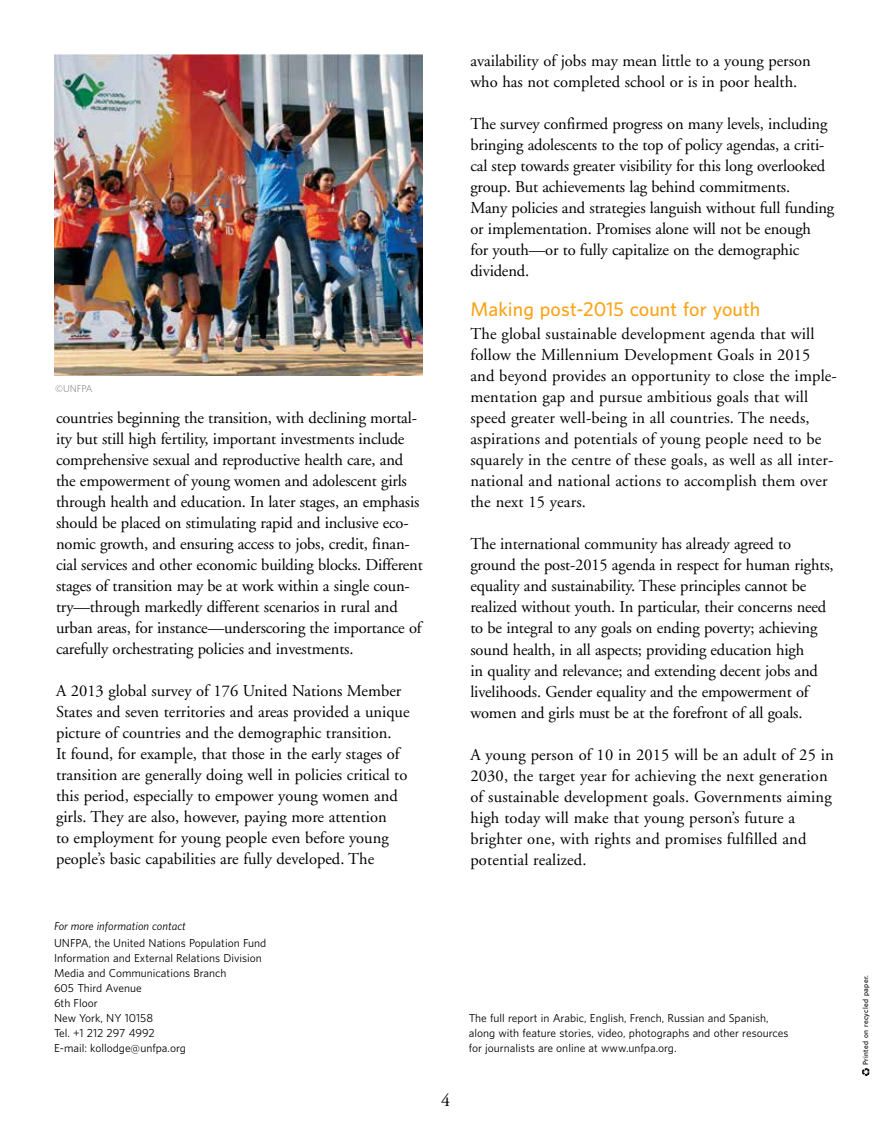
<style>
.page{position:relative;width:891px;height:1134px;background:#fff}
.page>*{position:absolute;margin:0;border:0;box-sizing:border-box;transform-origin:0 0}
.t1{font:600 18px "UNFPA";letter-spacing:.005em;color:#faa41a}
.t2{font:18px "Adobe Garamond";color:#000}
.t3{font:16.5px/21px "Adobe Garamond";letter-spacing:-.01em;color:#000}
.t4{font:16.5px/21px "Adobe Garamond";letter-spacing:.01em;color:#000}
.t5{font:10.5px/15px "UNFPA Text";color:#000}
.t6{font:italic 10.5px "UNFPA Text";letter-spacing:.005em;color:#000}
.t7{font:300 9px "UNFPA";color:#6d6e71}
.t8{font:600 6.75px "UNFPA";letter-spacing:.05em;color:#000}
</style>
<div class="page">
<svg style="left:862px;top:1068px;width:8px;height:8px"></svg>
<img style="left:55px;top:54px;width:367px;height:322px">
<p class="t7" style="left:55px;top:383px;width:39px">©UNFPA</p>
<p class="t3" style="left:56px;top:408px;width:368px">countries beginning the transition, with declining mortal&shy;ity but still high fertility, important investments include comprehensive sexual and reproductive health care, and the empowerment of young women and adolescent girls through health and education. In later stages, an emphasis should be placed on stimulating rapid and inclusive eco&shy;nomic growth, and ensuring access to jobs, credit, finan&shy;cial services and other economic building blocks. Different stages of transition may be at work within a single coun&shy;try—through markedly different scenarios in rural and urban areas, for instance—underscoring the importance of carefully orchestrating policies and investments.</p>
<p class="t3" style="left:56px;top:681px;width:355px">A 2013 global survey of 176 United Nations Member States and seven territories and areas provided a unique picture of countries and the demographic transition.<br>It found, for example, that those in the early stages of transition are generally doing well in policies critical to this period, especially to empower young women and girls. They are also, however, paying more attention<br>to employment for young people even before young people’s basic capabilities are fully developed. The</p>
<p class="t3" style="left:470px;top:51px;width:342px">availability of jobs may mean little to a young person who has not completed school or is in poor health.</p>
<p class="t3" style="left:470px;top:114px;width:365px">The survey confirmed progress on many levels, including bringing adolescents to the top of policy agendas, a criti&shy;cal step towards greater visibility for this long overlooked group. But achievements lag behind commitments.<br>Many policies and strategies languish without full funding or implementation. Promises alone will not be enough<br>for youth—or to fully capitalize on the demographic dividend.</p>
<p class="t1" style="left:470px;top:297px;width:291px">Making post-2015 count for youth</p>
<p class="t4" style="left:470px;top:324px;width:368px">The global sustainable development agenda that will follow the Millennium Development Goals in 2015 and beyond provides an opportunity to close the imple&shy;mentation gap and pursue ambitious goals that will speed greater well-being in all countries. The needs, aspirations and potentials of young people need to be squarely in the centre of these goals, as well as all inter&shy;national and national actions to accomplish them over the next 15 years.</p>
<p class="t3" style="left:470px;top:534px;width:365px">The international community has already agreed to ground the post-2015 agenda in respect for human rights, equality and sustainability. These principles cannot be realized without youth. In particular, their concerns need to be integral to any goals on ending poverty; achieving sound health, in all aspects; providing education high<br>in quality and relevance; and extending decent jobs and livelihoods. Gender equality and the empowerment of women and girls must be at the forefront of all goals.</p>
<p class="t4" style="left:470px;top:744px;width:365px">A young person of 10 in 2015 will be an adult of 25 in 2030, the target year for achieving the next generation of sustainable development goals. Governments aiming high today will make that young person’s future a brighter one, with rights and promises fulfilled and potential realized.</p>
<p class="t6" style="left:54px;top:919px;width:133px">For more information contact</p>
<p class="t5" style="left:54px;top:935px;width:214px">UNFPA, the United Nations Population Fund<br>Information and External Relations Division<br>Media and Communications Branch<br>605 Third Avenue<br>6th Floor<br>New York, NY 10158<br>Tel. +1 212 297 4992<br>E-mail: kollodge@unfpa.org</p>
<p class="t2" style="left:441px;top:1091px;width:10px">4</p>
<p class="t5" style="left:469px;top:1010px;width:321px">The full report in Arabic, English, French, Russian and Spanish, along with feature stories, video, photographs and other resources for journalists are online at www.unfpa.org.</p>
<p class="t8" style="left:861px;top:1065px;width:92px;rotate:-90deg">Printed on recycled paper.</p>
</div>
